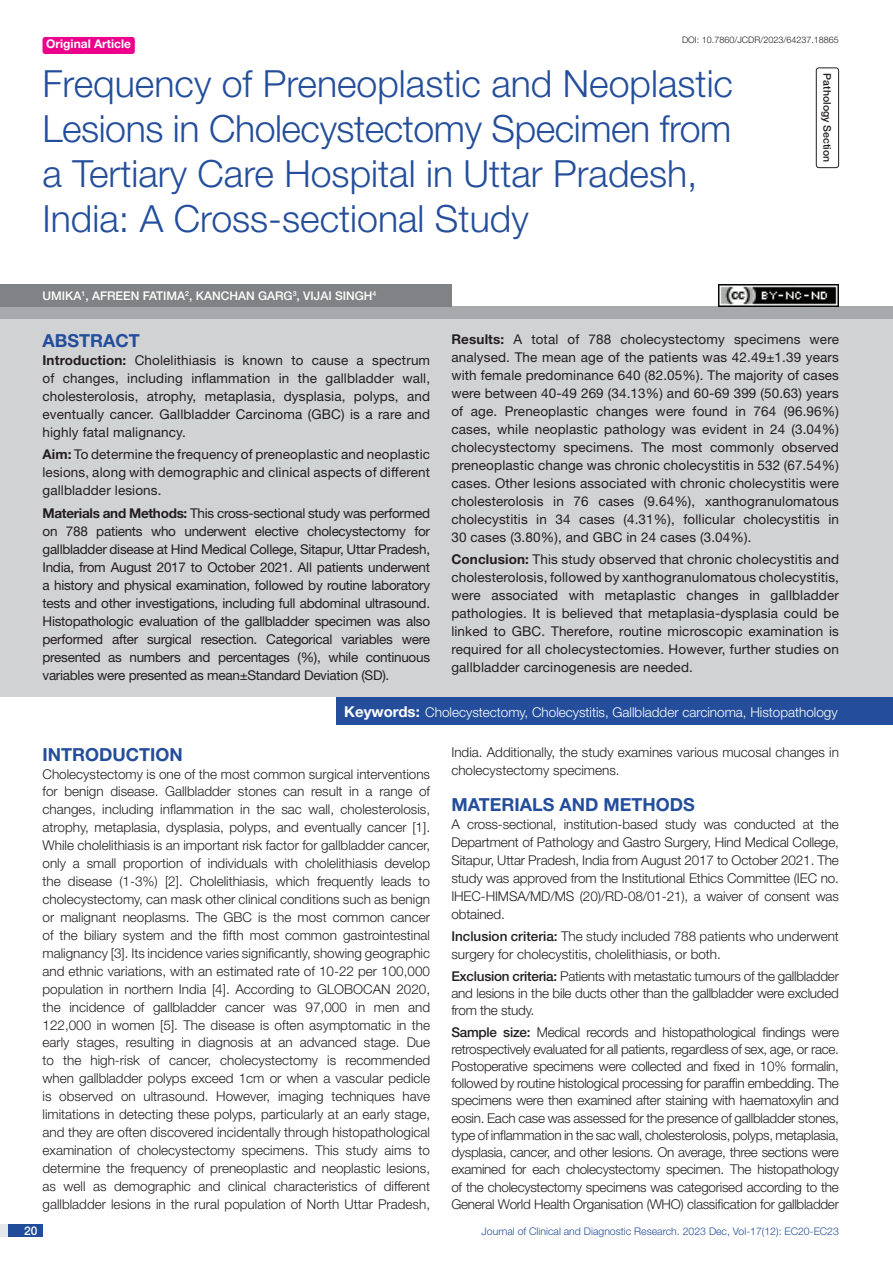
<style>
.page{position:relative;width:893px;height:1263px;background:#fff}
.page>*{position:absolute;margin:0;border:0;box-sizing:border-box;transform-origin:0 0}
.t1{font:300 37.5px/45px "Helvetica Neue";color:#244e9b}
.Heading{font:700 18px "Helvetica Neue";color:#244e9b}
.Abstract_head{font:700 18px "Helvetica Neue";color:#244e9b}
.Body_text{font:300 13.5px/18px "Helvetica Neue";color:#231f20;text-align:justify}
.Abstract_Text{font:13.5px/18px "Helvetica Neue";letter-spacing:.01em;color:#231f20;text-align:justify}
.Key_words{font:300 13.5px "Helvetica Neue";color:#fff}
.Author{font:500 12px "Helvetica Neue";color:#fff}
.t2{font:700 12px "Helvetica Neue";color:#fff}
.t3{font:300 10.5px "Helvetica Neue";color:#244e9b}
.section{font:500 10.5px "Helvetica Neue";color:#231f20}
.DOI{font:300 9px "Helvetica Neue";color:#231f20}
.s1{font-weight:700}
.s2{font-weight:700;font-size:15px}
.s3{font-weight:500}
</style>
<div class="page">
<div style="left:0;top:1224px;width:43px;height:13px;background:#e6e7e9"></div>
<div style="left:8px;top:1224px;width:35px;height:13px;background:#214c99"></div>
<div style="left:43px;top:37px;width:92px;height:17px;background:#ed028c;border-radius:3px"></div>
<div style="left:816px;top:67px;width:23px;height:101px;border:1px solid #231f20;border-radius:3px"></div>
<div style="left:0;top:307px;width:893px;height:12px;background:#a8a9ad"></div>
<div style="left:0;top:284px;width:451px;height:23px;background:#808285"></div>
<div style="left:0;top:319px;width:893px;height:378px;background:#d1d2d4"></div>
<div style="left:336px;top:697px;width:557px;height:28px;background:#244e9b"></div>
<img style="left:719px;top:284px;width:120px;height:23px">
<p class="t2" style="left:46px;top:37px;width:87px">Original Article</p>
<p class="DOI" style="left:682px;top:35px;width:158px">DOI: 10.7860/JCDR/2023/64237.18865</p>
<p class="t1" style="left:43px;top:60px;width:692px">Frequency of Preneoplastic and Neoplastic Lesions in Cholecystectomy Specimen from a Tertiary Care Hospital in Uttar Pradesh, India: A Cross-sectional Study</p>
<p class="Author" style="left:43px;top:289px;width:335px">Umika<sup>1</sup>, Afreen Fatima<sup>2</sup>, Kanchan Garg <sup>3</sup>, Vijai Sing h<sup>4</sup></p>
<p class="section" style="left:833px;top:73px;width:90px;rotate:90deg">Pathology Section</p>
<p class="Abstract_head" style="left:43px;top:329px;width:99px">ABSTRACT</p>
<p class="Abstract_Text" style="left:43px;top:351px;width:389px"><span class="s1">Introduction:</span> Cholelithiasis is known to cause a spectrum of changes, including inflammation in the gallbladder wall, cholesterolosis, atrophy, metaplasia, dysplasia, polyps, and eventually cancer. Gallbladder Carcinoma (GBC) is a rare and highly fatal malignancy.</p>
<p class="Abstract_Text" style="left:43px;top:445px;width:389px"><span class="s1">Aim:</span> To determine the frequency of preneoplastic and neoplastic lesions, along with demographic and clinical aspects of different gallbladder lesions.</p>
<p class="Abstract_Text" style="left:43px;top:504px;width:389px"><span class="s1">Materials and Methods:</span> This cross-sectional study was performed on 788 patients who underwent elective cholecystectomy for gallbladder disease at Hind Medical College, Sitapur, Uttar Pradesh, India, from August 2017 to October 2021. All patients underwent a history and physical examination, followed by routine laboratory tests and other investigations, including full abdominal ultrasound.<br>Histopathologic evaluation of the gallbladder specimen was also performed after surgical resection. Categorical variables were presented as numbers and percentages (%), while continuous variables were presented as mean±Standard Deviation (SD).</p>
<p class="Abstract_Text" style="left:451px;top:330px;width:389px"><span class="s1">Results:</span> A total of 788 cholecystectomy specimens were analysed. The mean age of the patients was 42.49±1.39 years with female predominance 640 (82.05%). The majority of cases were between 40-49 269 (34.13%) and 60-69 399 (50.63) years of age. Preneoplastic changes were found in 764 (96.96%) cases, while neoplastic pathology was evident in 24 (3.04%) cholecystectomy specimens. The most commonly observed preneoplastic change was chronic cholecystitis in 532 (67.54%) cases. Other lesions associated with chronic cholecystitis were cholesterolosis in 76 cases (9.64%), xanthogranulomatous cholecystitis in 34 cases (4.31%), follicular cholecystitis in 30 cases (3.80%), and GBC in 24 cases (3.04%).</p>
<p class="Abstract_Text" style="left:451px;top:550px;width:389px"><span class="s1">Conclusion:</span> This study observed that chronic cholecystitis and cholesterolosis, followed by xanthogranulomatous cholecystitis, were associated with metaplastic changes in gallbladder pathologies. It is believed that metaplasia-dysplasia could be linked to GBC. Therefore, routine microscopic examination is required for all cholecystectomies. However, further studies on gallbladder carcinogenesis are needed.</p>
<p class="Key_words" style="left:344px;top:703px;width:495px"><span class="s2">Keywords:</span> Cholecystectomy, Cholecystitis, Gallbladder carcinoma, Histopathology</p>
<p class="Heading" style="left:43px;top:743px;width:142px">INTRODUCTION</p>
<p class="Body_text" style="left:43px;top:764px;width:389px">Cholecystectomy is one of the most common surgical interventions for benign disease. Gallbladder stones can result in a range of changes, including inflammation in the sac wall, cholesterolosis, atrophy, metaplasia, dysplasia, polyps, and eventually cancer [1].<br>While cholelithiasis is an important risk factor for gallbladder cancer, only a small proportion of individuals with cholelithiasis develop the disease (1-3%) [2]. Cholelithiasis, which frequently leads to cholecystectomy, can mask other clinical conditions such as benign or malignant neoplasms. The GBC is the most common cancer of the biliary system and the fifth most common gastrointestinal malignancy [3]. Its incidence varies significantly, showing geographic and ethnic variations, with an estimated rate of 10-22 per 100,000 population in northern India [4]. According to GLOBOCAN 2020, the incidence of gallbladder cancer was 97,000 in men and 122,000 in women [5]. The disease is often asymptomatic in the early stages, resulting in diagnosis at an advanced stage. Due to the high-risk of cancer, cholecystectomy is recommended when gallbladder polyps exceed 1cm or when a vascular pedicle is observed on ultrasound. However, imaging techniques have limitations in detecting these polyps, particularly at an early stage, and they are often discovered incidentally through histopathological examination of cholecystectomy specimens. This study aims to determine the frequency of preneoplastic and neoplastic lesions, as well as demographic and clinical characteristics of different gallbladder lesions in the rural population of North Uttar Pradesh,</p>
<p class="Body_text" style="left:451px;top:743px;width:389px">India. Additionally, the study examines various mucosal changes in cholecystectomy specimens.</p>
<p class="Heading" style="left:451px;top:793px;width:245px">MATERIALS AND METHODS</p>
<p class="Body_text" style="left:451px;top:815px;width:389px">A cross-sectional, institution-based study was conducted at the Department of Pathology and Gastro Surgery, Hind Medical College, Sitapur, Uttar Pradesh, India from August 2017 to October 2021. The study was approved from the Institutional Ethics Committee (IEC no.<br>IHEC-HIMSA/MD/MS (20)/RD-08/01-21), a waiver of consent was obtained.</p>
<p class="Body_text" style="left:451px;top:927px;width:389px"><span class="s3">Inclusion criteria:</span> The study included 788 patients who underwent surgery for cholecystitis, cholelithiasis, or both.</p>
<p class="Body_text" style="left:451px;top:967px;width:389px;line-height:17.2px"><span class="s3">Exclusion criteria:</span> Patients with metastatic tumours of the gallbladder and lesions in the bile ducts other than the gallbladder were excluded from the study.</p>
<p class="Body_text" style="left:451px;top:1023px;width:389px;line-height:17.2px"><span class="s3">Sample size:</span> Medical records and histopathological findings were retrospectively evaluated for all patients, regardless of sex, age, or race.<br>Postoperative specimens were collected and fixed in 10% formalin, followed by routine histological processing for paraffin embedding. The specimens were then examined after staining with haematoxylin and eosin. Each case was assessed for the presence of gallbladder stones, type of inflammation in the sac wall, cholesterolosis, polyps, metaplasia, dysplasia, cancer, and other lesions. On average, three sections were examined for each cholecystectomy specimen. The histopathology of the cholecystectomy specimens was categorised according to the General World Health Organisation (WHO) classification for gallbladder</p>
<p class="Author" style="left:24px;top:1223px;width:15px">20</p>
<p class="t3" style="left:482px;top:1225px;width:359px">Journal of Clinical and Diagnostic Research. 2023 Dec, Vol-17(12): EC20-EC23</p>
</div>
